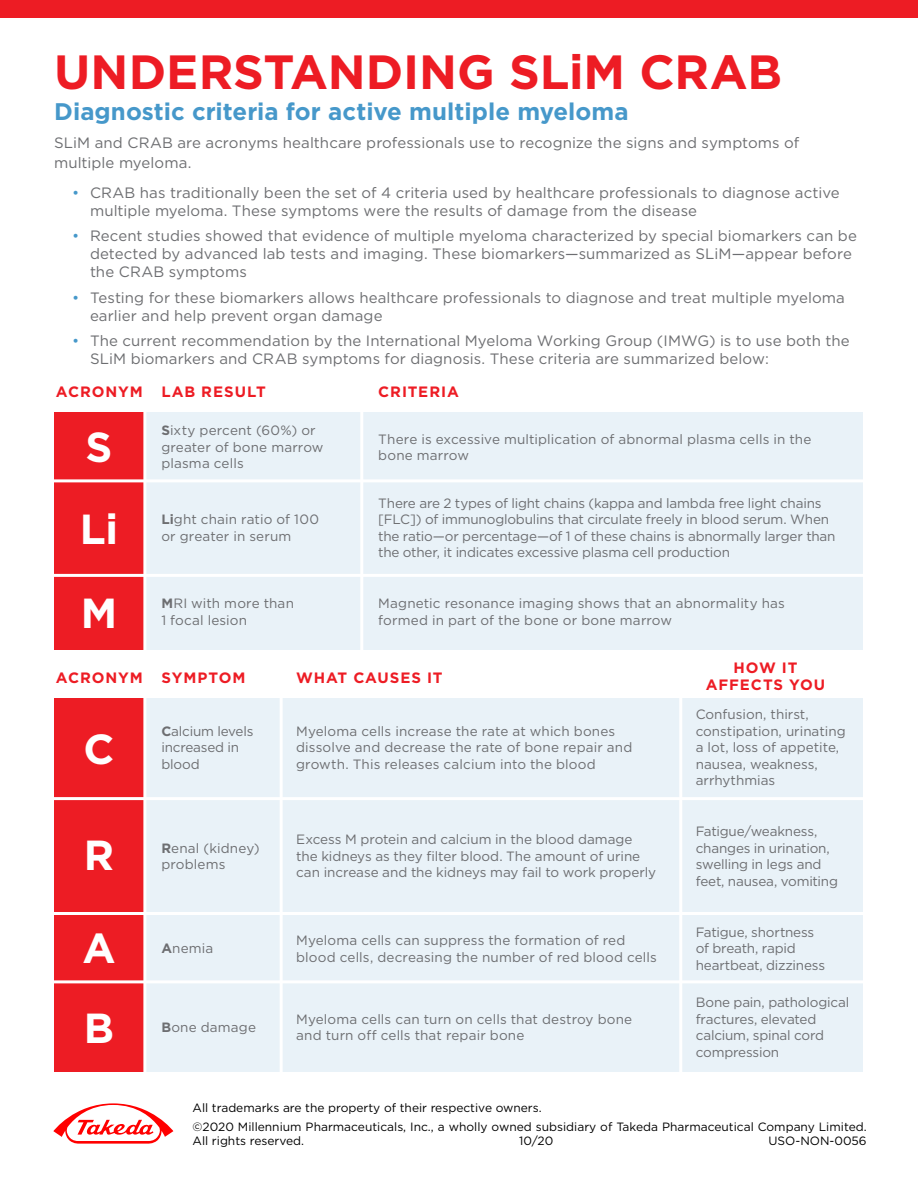
<style>
.page{position:relative;width:918px;height:1188px;background:#fff}
.page>*{position:absolute;margin:0;border:0;box-sizing:border-box;transform-origin:0 0}
.t1{font:700 48px "Gotham HTF";color:#ed1c24}
.t2{font:700 42px/82.8px "Gotham HTF";color:#fff}
.t3{font:700 24px "Gotham HTF";color:#4698ca}
.t4{font:15px/18px "Gotham HTF";letter-spacing:.005em;color:#6d6e71}
.t5{font:700 15px/16.5px "Gotham HTF";letter-spacing:.06em;color:#ed1c24;text-align:center}
.t6{font:13.5px/16.5px "Gotham HTF";color:#6d6e71}
.t7{font:12px/18.9px "Gotham HTF";color:#000}
.s1{color:#4698ca}
.s2{font-weight:700}
</style>
<div class="page">
<div style="left:55px;top:698px;width:808px;height:374px;background:#e9f2f8"></div>
<div style="left:54px;top:698px;width:91px;height:374px;background:#ed1c24"></div>
<hr style="left:143px;top:694px;width:3px;height:382px;background:#fff">
<hr style="left:280px;top:695px;width:3px;height:380px;background:#fff">
<hr style="left:679px;top:695px;width:3px;height:380px;background:#fff">
<hr style="left:49px;top:797px;width:822px;height:3px;background:#fff">
<hr style="left:49px;top:912px;width:822px;height:3px;background:#fff">
<hr style="left:49px;top:980px;width:822px;height:3px;background:#fff">
<div style="left:55px;top:412px;width:808px;height:238px;background:#e9f2f8"></div>
<div style="left:54px;top:412px;width:91px;height:237px;background:#ed1c24"></div>
<hr style="left:143px;top:407px;width:3px;height:248px;background:#fff">
<hr style="left:360px;top:407px;width:3px;height:248px;background:#fff">
<hr style="left:49px;top:479px;width:822px;height:3px;background:#fff">
<hr style="left:49px;top:574px;width:822px;height:3px;background:#fff">
<div style="left:0;top:0;width:918px;height:18px;background:#ed1c24"></div>
<svg style="left:53px;top:1103px;width:120px;height:41px"></svg>
<h1 class="t1" style="left:54px;top:44px;width:730px">UNDERSTANDING SLiM CRAB</h1>
<h3 class="t3" style="left:54px;top:98px;width:576px">Diagnostic criteria for active multiple myeloma</h3>
<p class="t4" style="left:54px;top:133px;width:747px;line-height:19.5px">SLiM and CRAB are acronyms healthcare professionals use to recognize the signs and symptoms of multiple myeloma.</p>
<p class="t4" style="left:90px;top:183px;width:751px;text-indent:-18px"><span class="s1">•</span> CRAB has traditionally been the set of 4 criteria used by healthcare professionals to diagnose active multiple myeloma. These symptoms were the results of damage from the disease</p>
<p class="t4" style="left:90px;top:227px;width:768px;text-indent:-18px"><span class="s1">•</span> Recent studies showed that evidence of multiple myeloma characterized by special biomarkers can be detected by advanced lab tests and imaging. These biomarkers—summarized as SLiM—appear before the CRAB symptoms</p>
<p class="t4" style="left:90px;top:288px;width:756px;text-indent:-18px"><span class="s1">•</span> Testing for these biomarkers allows healthcare professionals to diagnose and treat multiple myeloma earlier and help prevent organ damage</p>
<p class="t4" style="left:90px;top:332px;width:761px;text-indent:-18px"><span class="s1">•</span> The current recommendation by the International Myeloma Working Group (IMWG) is to use both the<br>SLiM biomarkers and CRAB symptoms for diagnosis. These criteria are summarized below:</p>
<p class="t5" style="left:56px;top:383px;width:211px">ACRONYM LAB RESULT</p>
<p class="t5" style="left:378px;top:383px;width:82px">CRITERIA</p>
<p class="t6" style="left:161px;top:422px;width:164px"><span class="s2">S</span>ixty percent (60%) or greater of bone marrow plasma cells</p>
<p class="t6" style="left:378px;top:430px;width:435px">There is excessive multiplication of abnormal plasma cells in the bone marrow</p>
<h2 class="t2" style="left:80px;top:405px;width:40px">S<br>Li<br>M</h2>
<p class="t6" style="left:378px;top:494px;width:459px">There are 2 types of light chains (kappa and lambda free light chains [FLC]) of immunoglobulins that circulate freely in blood serum. When the ratio—or percentage—of 1 of these chains is abnormally larger than the other, it indicates excessive plasma cell production</p>
<p class="t6" style="left:161px;top:511px;width:159px"><span class="s2">Li</span>ght chain ratio of 100 or greater in serum</p>
<p class="t6" style="left:161px;top:595px;width:134px"><span class="s2">M</span>RI with more than<br>1 focal lesion</p>
<p class="t6" style="left:378px;top:595px;width:408px">Magnetic resonance imaging shows that an abnormality has formed in part of the bone or bone marrow</p>
<p class="t5" style="left:56px;top:669px;width:191px">ACRONYM SYMPTOM</p>
<h2 class="t2" style="left:83px;top:707px;width:32px">C</h2>
<h2 class="t2" style="left:84px;top:813px;width:32px">R</h2>
<p class="t6" style="left:161px;top:723px;width:94px"><span class="s2">C</span>alcium levels increased in blood</p>
<p class="t6" style="left:161px;top:839px;width:100px"><span class="s2">R</span>enal (kidney) problems</p>
<h2 class="t2" style="left:82px;top:907px;width:35px;line-height:79.9px">A<br>B</h2>
<p class="t6" style="left:161px;top:940px;width:53px"><span class="s2">A</span>nemia</p>
<p class="t6" style="left:161px;top:1019px;width:96px"><span class="s2">B</span>one damage</p>
<p class="t5" style="left:296px;top:669px;width:148px">WHAT CAUSES IT</p>
<p class="t5" style="left:706px;top:659px;width:121px">HOW IT<br>AFFECTS YOU</p>
<p class="t6" style="left:296px;top:723px;width:338px">Myeloma cells increase the rate at which bones dissolve and decrease the rate of bone repair and growth. This releases calcium into the blood</p>
<p class="t6" style="left:296px;top:831px;width:361px">Excess M protein and calcium in the blood damage the kidneys as they filter blood. The amount of urine can increase and the kidneys may fail to work properly</p>
<p class="t6" style="left:296px;top:932px;width:362px">Myeloma cells can suppress the formation of red blood cells, decreasing the number of red blood cells</p>
<p class="t6" style="left:296px;top:1010px;width:338px">Myeloma cells can turn on cells that destroy bone and turn off cells that repair bone</p>
<p class="t6" style="left:696px;top:706px;width:151px">Confusion, thirst, constipation, urinating a lot, loss of appetite, nausea, weakness, arrhythmias</p>
<p class="t6" style="left:696px;top:823px;width:144px">Fatigue/weakness, changes in urination, swelling in legs and feet, nausea, vomiting</p>
<p class="t6" style="left:696px;top:924px;width:131px">Fatigue, shortness of breath, rapid heartbeat, dizziness</p>
<p class="t6" style="left:696px;top:994px;width:155px">Bone pain, pathological fractures, elevated calcium, spinal cord compression</p>
<p class="t7" style="left:193px;top:1098px;width:676px">All trademarks are the property of their respective owners.<br>©2020 Millennium Pharmaceuticals, Inc., a wholly owned subsidiary of Takeda Pharmaceutical Company Limited.</p>
<p class="t7" style="left:193px;top:1131px;width:113px">All rights reserved.</p>
<p class="t7" style="left:519px;top:1131px;width:36px">10/20</p>
<p class="t7" style="left:768px;top:1131px;width:100px">USO-NON-0056</p>
</div>
